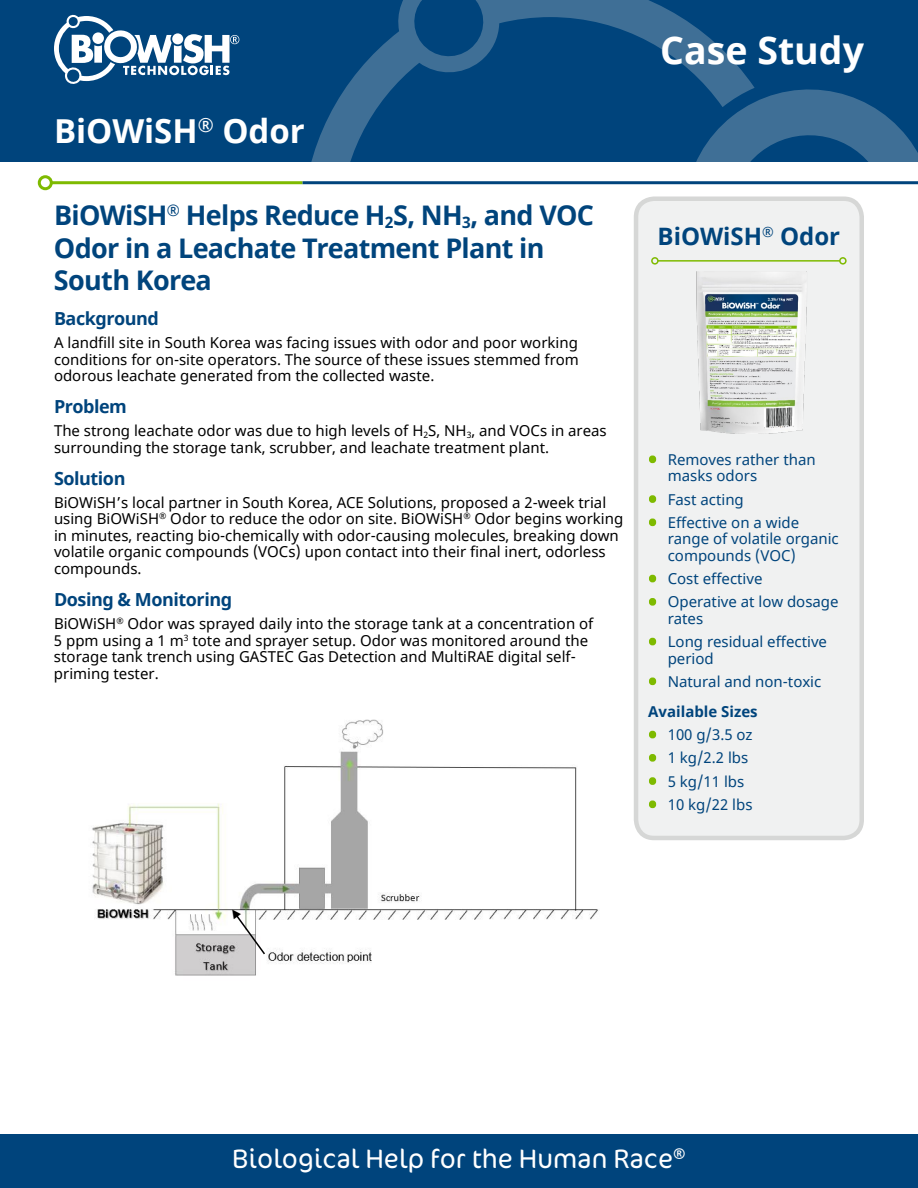
<style>
.page{position:relative;width:918px;height:1188px;background:#fff}
.page>*{position:absolute;margin:0;border:0;box-sizing:border-box;transform-origin:0 0}
.t1{font:700 37.5px "Noto Sans";color:#fff}
.t2{font:700 33px "Noto Sans";color:#fff}
.t3{font:700 27px/32.4px "Noto Sans";letter-spacing:-.025em;color:#00447c}
.t4{font:300 27px "Cocon Pro";color:#fff}
.t5{font:700 24px "Noto Sans";color:#00447c}
.t6{font:700 18px "Noto Sans";letter-spacing:-.025em;color:#00447c}
.t7{font:15px/16.5px "Noto Sans";color:#000}
.t8{font:15px/16.5px "Noto Sans";color:#00447c}
.s1{font-weight:700;color:#7eba00}
.s2{font-weight:700}
</style>
<div class="page">
<div style="left:0;top:0;width:918px;height:162px;background:#00447c"></div>
<svg style="left:54px;top:15px;width:185px;height:69px"></svg>
<svg style="left:311px;top:0;width:433px;height:162px"></svg>
<svg style="left:669px;top:74px;width:249px;height:88px"></svg>
<div style="left:0;top:1134px;width:918px;height:54px;background:#00447c"></div>
<hr style="left:51px;top:181px;width:252px;height:3px;background:#7eba00">
<div style="left:38px;top:175px;width:15px;height:15px;border:3px solid #7eba00;border-radius:50%"></div>
<hr style="left:303px;top:181px;width:615px;height:3px;background:#00447c">
<div style="left:636px;top:199px;width:226px;height:639px;background:#f0f1f1;border-radius:18px"></div>
<div style="left:634px;top:196px;width:230px;height:644px;border:4px solid #d6d7d6;border-radius:18px"></div>
<svg style="left:649px;top:455px;width:8px;height:9px"></svg>
<svg style="left:649px;top:495px;width:8px;height:8px"></svg>
<svg style="left:649px;top:518px;width:8px;height:9px"></svg>
<svg style="left:649px;top:574px;width:8px;height:9px"></svg>
<svg style="left:649px;top:598px;width:8px;height:8px"></svg>
<svg style="left:649px;top:637px;width:8px;height:9px"></svg>
<svg style="left:649px;top:677px;width:8px;height:9px"></svg>
<svg style="left:649px;top:730px;width:8px;height:9px"></svg>
<svg style="left:649px;top:754px;width:8px;height:8px"></svg>
<svg style="left:649px;top:777px;width:8px;height:8px"></svg>
<svg style="left:649px;top:800px;width:8px;height:9px"></svg>
<hr style="left:658px;top:260px;width:182px;height:2px;background:#7eba00">
<div style="left:651px;top:257px;width:8px;height:8px;border:2px solid #7eba00;border-radius:50%"></div>
<div style="left:839px;top:257px;width:8px;height:8px;border:2px solid #7eba00;border-radius:50%"></div>
<img style="left:696px;top:272px;width:111px;height:162px">
<img style="left:92px;top:719px;width:506px;height:257px">
<svg style="left:229px;top:907px;width:38px;height:49px"></svg>
<h2 class="t2" style="left:54px;top:108px;width:252px">BiOWiSH<sup>®</sup> Odor</h2>
<h3 class="t3" style="left:54px;top:200px;width:542px">BiOWiSH<sup>®</sup> Helps Reduce H<sub>2</sub>S, NH<sub>3</sub>, and VOC<br>Odor in a Leachate Treatment Plant in<br>South Korea</h3>
<p class="t6" style="left:54px;top:306px;width:106px">Background</p>
<p class="t7" style="left:54px;top:335px;width:526px;text-align:justify">A landfill site in South Korea was facing issues with odor and poor working conditions for on-site operators. The source of these issues stemmed from odorous leachate generated from the collected waste.</p>
<p class="t6" style="left:54px;top:394px;width:74px">Problem</p>
<p class="t7" style="left:54px;top:423px;width:554px">The strong leachate odor was due to high levels of H<sub>2</sub>S, NH<sub>3</sub>, and VOCs in areas surrounding the storage tank, scrubber, and leachate treatment plant.</p>
<p class="t6" style="left:54px;top:465px;width:73px">Solution</p>
<p class="t7" style="left:54px;top:495px;width:571px">BiOWiSH’s local partner in South Korea, ACE Solutions, proposed a 2-week trial using BiOWiSH<sup>®</sup> Odor to reduce the odor on site. BiOWiSH<sup>®</sup> Odor begins working in minutes, reacting bio-chemically with odor-causing molecules, breaking down volatile organic compounds (VOCs) upon contact into their final inert, odorless compounds.</p>
<p class="t6" style="left:54px;top:587px;width:180px">Dosing &amp; Monitoring</p>
<p class="t7" style="left:54px;top:616px;width:541px">BiOWiSH<sup>®</sup> Odor was sprayed daily into the storage tank at a concentration of 5 ppm using a 1 m<sup>3</sup> tote and sprayer setup. Odor was monitored around the storage tank trench using GASTEC Gas Detection and MultiRAE digital self&shy;priming tester.</p>
<h1 class="t1" style="left:660px;top:24px;width:205px">Case Study</h1>
<h3 class="t5" style="left:658px;top:219px;width:184px">BiOWiSH<sup>®</sup> Odor</h3>
<p class="t8" style="left:668px;top:452px;width:149px;text-indent:-18px"><span class="s1">•</span> Removes rather than masks odors</p>
<p class="t8" style="left:650px;top:491px;width:96px"><span class="s1">•</span> Fast acting</p>
<p class="t8" style="left:668px;top:515px;width:173px;text-indent:-18px"><span class="s1">•</span> Effective on a wide range of volatile organic compounds (VOC)</p>
<p class="t8" style="left:650px;top:571px;width:114px"><span class="s1">•</span> Cost effective</p>
<p class="t8" style="left:668px;top:594px;width:172px;text-indent:-18px"><span class="s1">•</span> Operative at low dosage rates</p>
<p class="t8" style="left:668px;top:634px;width:161px;text-indent:-18px"><span class="s1">•</span> Long residual effective period</p>
<p class="t8" style="left:648px;top:667px;width:175px;line-height:30px"><span class="s1">•</span> Natural and non-toxic<br><span class="s2">Available Sizes</span></p>
<p class="t8" style="left:650px;top:727px;width:104px"><span class="s1">•</span> 100 g/3.5 oz</p>
<p class="t8" style="left:650px;top:750px;width:100px"><span class="s1">•</span> 1 kg/2.2 lbs</p>
<p class="t8" style="left:650px;top:773px;width:96px"><span class="s1">•</span> 5 kg/11 lbs</p>
<p class="t8" style="left:650px;top:797px;width:104px"><span class="s1">•</span> 10 kg/22 lbs</p>
<h3 class="t4" style="left:232px;top:1141px;width:455px">Biological Help for the Human Race<sup>®</sup></h3>
</div>
